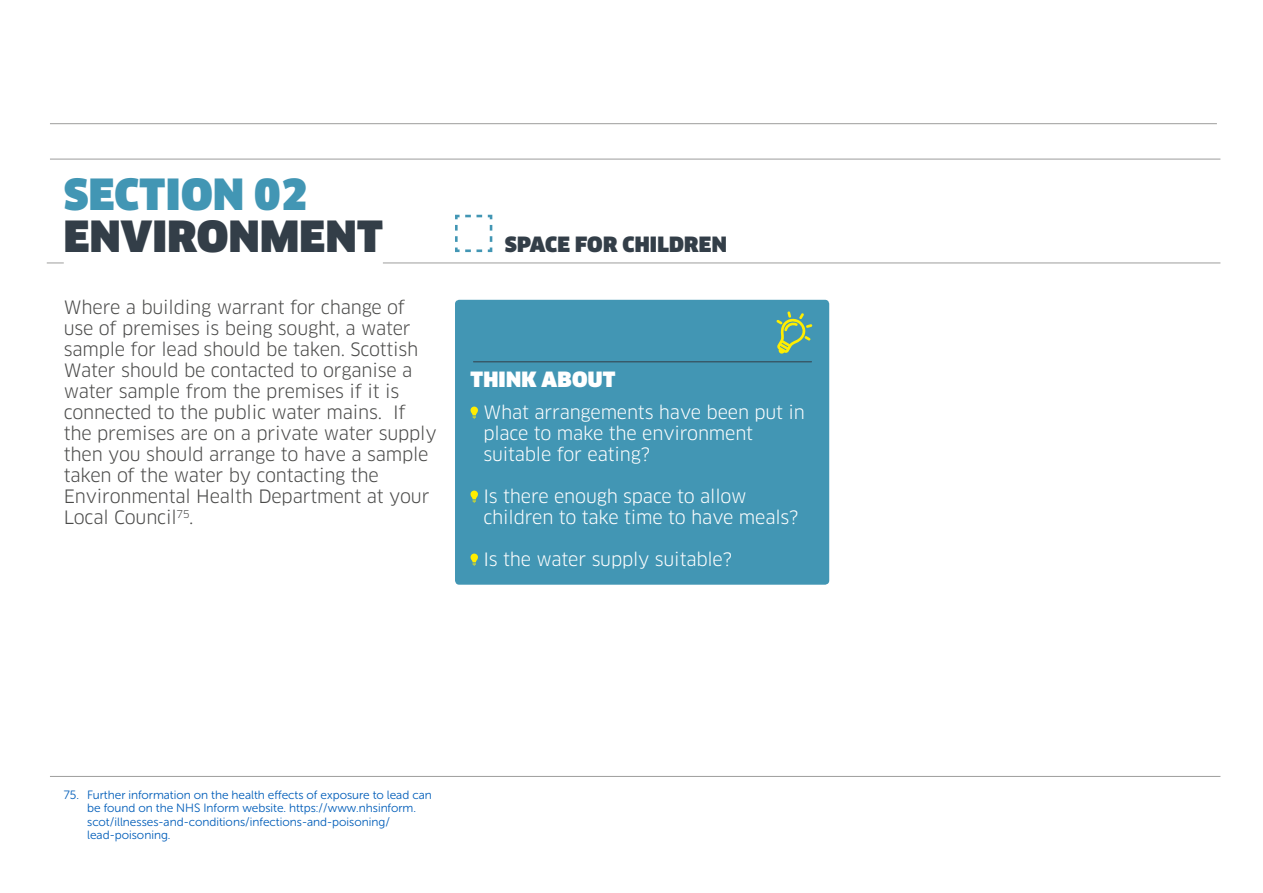
<style>
.page{position:relative;width:1263px;height:893px;background:#fff}
.page>*{position:absolute;margin:0;border:0;box-sizing:border-box;transform-origin:0 0}
.t1{font:900 42px "Clan";letter-spacing:.01em;color:#333e48}
.t2{font:900 42px "Clan";letter-spacing:.01em;color:#4296b4}
.t3{font:900 20.55px "Clan";letter-spacing:.01em;color:#333e48}
.t4{font:900 20.55px "Clan";letter-spacing:.01em;color:#fff}
.t5{font:18px/21px "Clan LF";letter-spacing:-.01em;color:#4a4a49}
.t6{font:18px/21px "Clan LF";letter-spacing:-.01em;color:#fff}
.t7{font:12px/13.5px "Museo Sans Rounded 300";color:#005db9}
</style>
<div class="page">
<svg style="left:47px;top:263px;width:17px;height:1px"></svg>
<hr style="left:383px;top:263px;width:837px;height:1px;background:#9d9d9c">
<hr style="left:50px;top:123px;width:1167px;height:1px;background:#9d9d9c">
<hr style="left:50px;top:159px;width:1170px;height:1px;background:#9d9d9c">
<div style="left:455px;top:300px;width:374px;height:285px;background:#4296b4;border-radius:4px"></div>
<svg style="left:470px;top:407px;width:8px;height:12px"></svg>
<svg style="left:470px;top:491px;width:8px;height:12px"></svg>
<svg style="left:470px;top:554px;width:8px;height:12px"></svg>
<hr style="left:473px;top:361px;width:338px;height:1px;background:#333e48">
<svg style="left:776px;top:311px;width:36px;height:43px"></svg>
<hr style="left:50px;top:776px;width:1170px;height:1px;background:#9d9d9c">
<svg style="left:455px;top:215px;width:37px;height:37px"></svg>
<h1 class="t2" style="left:64px;top:168px;width:245px">SECTION 02</h1>
<h1 class="t1" style="left:64px;top:210px;width:321px">ENVIRONMENT</h1>
<p class="t5" style="left:64px;top:297px;width:374px">Where a building warrant for change of use of premises is being sought, a water sample for lead should be taken. Scottish Water should be contacted to organise a water sample from the premises if it is connected to the public water mains. If the premises are on a private water supply then you should arrange to have a sample taken of the water by contacting the Environmental Health Department at your Local Council<sup>75</sup>.</p>
<p class="t3" style="left:505px;top:232px;width:223px">SPACE FOR CHILDREN</p>
<p class="t4" style="left:470px;top:367px;width:146px">THINK ABOUT</p>
<p class="t6" style="left:483px;top:402px;width:323px">What arrangements have been put in place to make the environment suitable for eating?</p>
<p class="t6" style="left:483px;top:486px;width:317px">Is there enough space to allow children to take time to have meals?</p>
<p class="t6" style="left:483px;top:549px;width:250px">Is the water supply suitable?</p>
<p class="t7" style="left:87px;top:788px;width:346px;text-indent:-23px">75. Further information on the health effects of exposure to lead can be found on the NHS Inform website. https://www.nhsinform. scot/illnesses-and-conditions/infections-and-poisoning/ lead-poisoning.</p>
</div>
